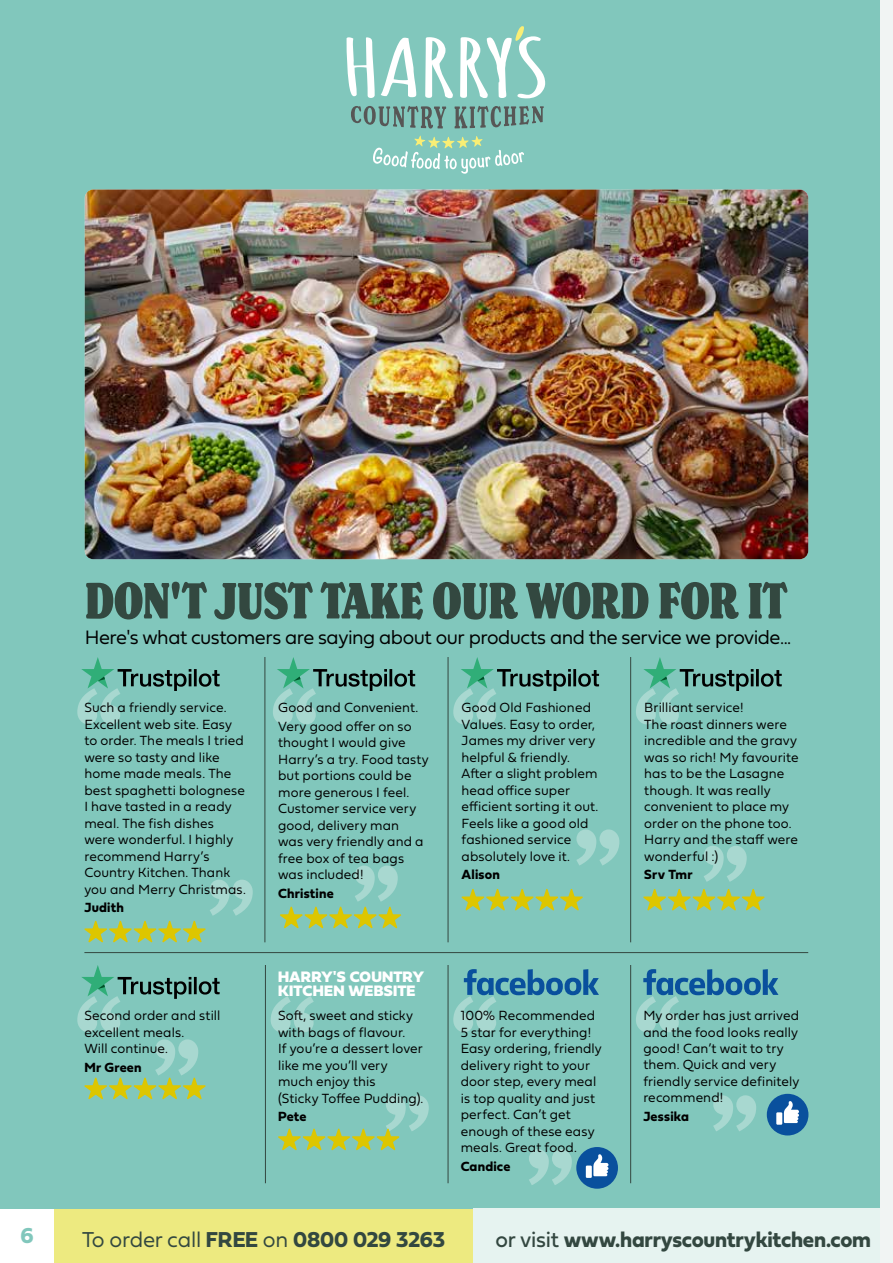
<style>
.page{position:relative;width:893px;height:1263px;background:#81c7bc}
.page>*{position:absolute;margin:0;border:0;box-sizing:border-box;transform-origin:0 0}
.t1{font:900 extra-condensed 54px "Henriette";letter-spacing:-.005em;color:#334840}
.t2{font:22.5px "Fieldwork Geo Bold";letter-spacing:-.01em;color:#334740}
.t3{font:22.5px "Fieldwork Geo Bold";letter-spacing:-.01em;color:#334840}
.t4{font:22.5px "Fieldwork Geo Bold";color:#81c7bc}
.t5{font:20.25px "Fieldwork Geo Light";letter-spacing:-.025em;color:#000}
.t6{font:15.75px/14.9px "Fieldwork Geo Black";letter-spacing:.005em;color:#fff}
.t7{font:13.8px/16.5px "Fieldwork Geo Light";letter-spacing:.01em;color:#000}
.t8{font:13.8px "Fieldwork Geo Bold";letter-spacing:.015em;color:#000}
.s1{font-family:"Fieldwork Geo Light"}
.s2{font-family:"Fieldwork Geo Regular"}
</style>
<div class="page">
<svg style="left:271px;top:996px;width:43px;height:36px"></svg>
<svg style="left:529px;top:1149px;width:43px;height:36px"></svg>
<svg style="left:713px;top:1095px;width:43px;height:36px"></svg>
<img style="left:85px;top:190px;width:723px;height:369px">
<svg style="left:347px;top:37px;width:28px;height:61px"></svg>
<svg style="left:381px;top:38px;width:35px;height:59px"></svg>
<svg style="left:425px;top:37px;width:28px;height:61px"></svg>
<svg style="left:460px;top:26px;width:85px;height:72px"></svg>
<svg style="left:351px;top:106px;width:95px;height:23px"></svg>
<svg style="left:455px;top:106px;width:89px;height:22px"></svg>
<svg style="left:373px;top:136px;width:151px;height:38px"></svg>
<div style="left:0;top:1209px;width:54px;height:54px;background:#fff"></div>
<svg style="left:84px;top:1039px;width:122px;height:60px"></svg>
<svg style="left:278px;top:1095px;width:151px;height:55px"></svg>
<svg style="left:77px;top:965px;width:143px;height:67px"></svg>
<svg style="left:453px;top:969px;width:146px;height:63px"></svg>
<svg style="left:636px;top:969px;width:142px;height:63px"></svg>
<div style="left:576px;top:1147px;width:42px;height:42px;background:#09509d;border-radius:50%"></div>
<div style="left:586px;top:1165px;width:6px;height:13px;background:#fff"></div>
<svg style="left:593px;top:1154px;width:15px;height:22px"></svg>
<div style="left:767px;top:1094px;width:41px;height:41px;background:#09509d;border-radius:50%"></div>
<div style="left:776px;top:1112px;width:6px;height:13px;background:#fff"></div>
<svg style="left:784px;top:1101px;width:15px;height:22px"></svg>
<hr style="left:630px;top:965px;width:1px;height:218px;background:#334740">
<hr style="left:448px;top:965px;width:1px;height:218px;background:#334740">
<hr style="left:265px;top:965px;width:1px;height:218px;background:#334740">
<svg style="left:576px;top:829px;width:43px;height:36px"></svg>
<svg style="left:704px;top:846px;width:43px;height:36px"></svg>
<svg style="left:84px;top:880px;width:169px;height:63px"></svg>
<svg style="left:280px;top:865px;width:121px;height:63px"></svg>
<svg style="left:461px;top:889px;width:122px;height:22px"></svg>
<svg style="left:643px;top:889px;width:122px;height:22px"></svg>
<svg style="left:77px;top:657px;width:143px;height:67px"></svg>
<svg style="left:273px;top:657px;width:142px;height:67px"></svg>
<svg style="left:453px;top:657px;width:146px;height:67px"></svg>
<svg style="left:636px;top:657px;width:146px;height:67px"></svg>
<hr style="left:265px;top:657px;width:1px;height:285px;background:#334740">
<hr style="left:448px;top:657px;width:1px;height:285px;background:#334740">
<hr style="left:630px;top:657px;width:1px;height:285px;background:#334740">
<hr style="left:84px;top:952px;width:724px;height:1px;background:#334740">
<div style="left:54px;top:1209px;width:419px;height:54px;background:#edea80"></div>
<div style="left:473px;top:1209px;width:420px;height:54px;background:#e6f3f0"></div>
<div style="left:880px;top:0;width:13px;height:1263px;background:#f1f4f3"></div>
<h2 class="t4" style="left:20px;top:1217px;width:15px">6</h2>
<h1 class="t1" style="left:85px;top:568px;width:704px">DON'T JUST TAKE OUR WORD FOR IT</h1>
<h3 class="t5" style="left:85px;top:621px;width:708px">Here's what customers are saying about our products and the service we provide...</h3>
<p class="t7" style="left:84px;top:699px;width:163px">Such a friendly service.<br>Excellent web site. Easy to order. The meals I tried were so tasty and like home made meals. The best spaghetti bolognese<br>I have tasted in a ready meal. The fish dishes were wonderful. I highly recommend Harry’s<br>Country Kitchen. Thank you and Merry Christmas.</p>
<p class="t8" style="left:84px;top:897px;width:41px">Judith</p>
<p class="t7" style="left:84px;top:1006px;width:138px">Second order and still excellent meals.<br>Will continue.</p>
<p class="t8" style="left:84px;top:1056px;width:59px">Mr Green</p>
<p class="t7" style="left:278px;top:697px;width:142px;line-height:18.6px">Good and Convenient.<br>Very good offer on so</p>
<p class="t7" style="left:278px;top:734px;width:152px">thought I would give<br>Harry’s a try. Food tasty but portions could be more generous I feel.<br>Customer service very good, delivery man<br>was very friendly and a free box of tea bags was included!</p>
<p class="t8" style="left:278px;top:882px;width:57px">Christine</p>
<p class="t6" style="left:278px;top:967px;width:148px">HARRY'S COUNTRY<br>KITCHEN WEBSITE</p>
<p class="t7" style="left:278px;top:1006px;width:147px">Soft, sweet and sticky with bags of flavour.<br>If you’re a dessert lover like me you’ll very much enjoy this<br>(Sticky Toffee Pudding).</p>
<p class="t8" style="left:278px;top:1106px;width:30px">Pete</p>
<p class="t7" style="left:462px;top:699px;width:138px">Good Old Fashioned<br>Values. Easy to order,<br>James my driver very helpful &amp; friendly.<br>After a slight problem head office super efficient sorting it out.<br>Feels like a good old fashioned service absolutely love it.</p>
<p class="t8" style="left:462px;top:864px;width:40px">Alison</p>
<p class="t7" style="left:461px;top:1006px;width:143px">100% Recommended<br>5 star for everything!<br>Easy ordering, friendly delivery right to your door step, every meal is top quality and just perfect. Can’t get enough of these easy meals. Great food.</p>
<p class="t8" style="left:461px;top:1155px;width:51px">Candice</p>
<p class="t7" style="left:644px;top:699px;width:156px">Brilliant service!<br>The roast dinners were incredible and the gravy was so rich! My favourite has to be the Lasagne though. It was really convenient to place my order on the phone too.<br>Harry and the staff were wonderful :)</p>
<p class="t8" style="left:644px;top:864px;width:50px">Srv Tmr</p>
<p class="t7" style="left:643px;top:1006px;width:158px">My order has just arrived and the food looks really good! Can’t wait to try them. Quick and very friendly service definitely recommend!</p>
<p class="t8" style="left:643px;top:1106px;width:47px">Jessika</p>
<h2 class="t3" style="left:82px;top:1222px;width:364px"><span class="s1">To order call</span> FREE <span class="s1">on</span> 0800 029 3263</h2>
<h2 class="t2" style="left:495px;top:1222px;width:377px"><span class="s2">or visit</span> www.harryscountrykitchen.com</h2>
</div>
